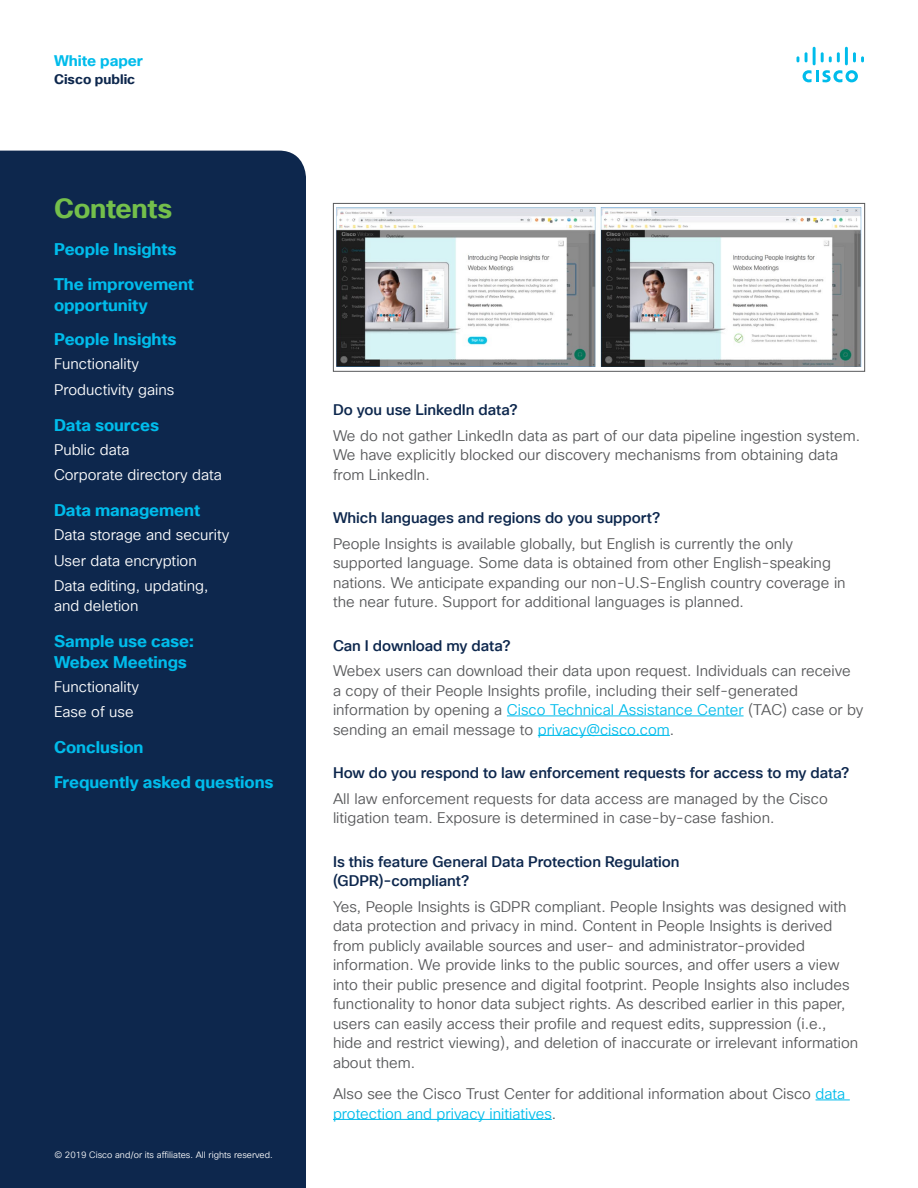
<style>
.page{position:relative;width:918px;height:1188px;background:#fff}
.page>*{position:absolute;margin:0;border:0;box-sizing:border-box;transform-origin:0 0}
.t1{font:700 27px "Cisco Sans TT";letter-spacing:-.01em;color:#74bf4b}
.t2{font:700 16.5px/34.5px "Cisco Sans TT";letter-spacing:-.005em;color:#00bceb}
.t3{font:15px/19.5px "Cisco Sans TT Light";color:#58595b}
.t4{font:500 15px/19.5px "Cisco Sans TT";letter-spacing:-.005em;color:#0d274d}
.t5{font:15px/25.5px "Cisco Sans TT Light";color:#fff}
.t6{font:700 15px "Cisco Sans TT";color:#00bceb}
.t7{font:700 13.5px "Cisco Sans TT";color:#0d274d}
.t8{font:9px "Cisco Sans TT Light";color:#fff}
.s1{color:#00bceb}
</style>
<div class="page">
<div style="left:0;top:151px;width:306px;height:1037px;background:#0d274d"></div>
<svg style="left:803px;top:70px;width:55px;height:12px"></svg>
<svg style="left:797px;top:56px;width:2px;height:6px"></svg>
<svg style="left:805px;top:52px;width:3px;height:10px"></svg>
<hr style="left:813px;top:47px;width:3px;height:18px;background:#00bceb">
<svg style="left:821px;top:52px;width:19px;height:10px"></svg>
<hr style="left:845px;top:47px;width:3px;height:18px;background:#00bceb">
<svg style="left:853px;top:52px;width:11px;height:10px"></svg>
<hr style="left:507px;top:716px;width:237px;height:1px;background:#00bceb">
<hr style="left:538px;top:735px;width:132px;height:1px;background:#00bceb">
<hr style="left:816px;top:1100px;width:34px;height:1px;background:#00bceb">
<hr style="left:333px;top:1119px;width:219px;height:1px;background:#00bceb">
<img style="left:336px;top:208px;width:526px;height:159px">
<div style="left:333px;top:203px;width:532px;height:169px;border:1px solid #58595b"></div>
<p class="t6" style="left:54px;top:50px;width:90px">White paper</p>
<p class="t7" style="left:54px;top:70px;width:83px">Cisco public</p>
<h1 class="t1" style="left:54px;top:190px;width:120px">Contents</h1>
<p class="t2" style="left:54px;top:232px;width:141px">People Insights<br>The improvement</p>
<p class="t2" style="left:54px;top:288px;width:124px">opportunity<br>People Insights</p>
<p class="t5" style="left:54px;top:351px;width:122px">Functionality<br>Productivity gains</p>
<p class="t2" style="left:54px;top:408px;width:107px">Data sources</p>
<p class="t5" style="left:54px;top:437px;width:169px">Public data<br>Corporate directory data</p>
<p class="t2" style="left:54px;top:493px;width:148px">Data management</p>
<p class="t5" style="left:54px;top:522px;width:177px">Data storage and security<br>User data encryption<br>Data editing, updating,</p>
<p class="t5" style="left:54px;top:593px;width:86px">and deletion</p>
<p class="t2" style="left:54px;top:631px;width:141px;line-height:21px">Sample use case:<br>Webex Meetings</p>
<p class="t5" style="left:54px;top:674px;width:87px">Functionality<br>Ease of use</p>
<p class="t2" style="left:54px;top:730px;width:221px">Conclusion<br>Frequently asked questions</p>
<p class="t8" style="left:54px;top:1149px;width:220px">© 2019 Cisco and/or its affiliates. All rights reserved.</p>
<p class="t4" style="left:333px;top:401px;width:186px">Do you use LinkedIn data?</p>
<p class="t3" style="left:333px;top:426px;width:529px">We do not gather LinkedIn data as part of our data pipeline ingestion system.<br>We have explicitly blocked our discovery mechanisms from obtaining data from LinkedIn.</p>
<p class="t4" style="left:333px;top:509px;width:329px">Which languages and regions do you support?</p>
<p class="t3" style="left:333px;top:534px;width:514px">People Insights is available globally, but English is currently the only supported language. Some data is obtained from other English-speaking nations. We anticipate expanding our non-U.S-English country coverage in the near future. Support for additional languages is planned.</p>
<p class="t4" style="left:333px;top:636px;width:179px">Can I download my data?</p>
<p class="t3" style="left:333px;top:662px;width:532px">Webex users can download their data upon request. Individuals can receive<br>a copy of their People Insights profile, including their self-generated information by opening a <span class="s1">Cisco Technical Assistance Center</span> (TAC) case or by sending an email message to <span class="s1">privacy@cisco.com</span>.</p>
<p class="t4" style="left:333px;top:764px;width:518px">How do you respond to law enforcement requests for access to my data?</p>
<p class="t3" style="left:333px;top:789px;width:496px">All law enforcement requests for data access are managed by the Cisco litigation team. Exposure is determined in case-by-case fashion.</p>
<p class="t4" style="left:333px;top:852px;width:348px">Is this feature General Data Protection Regulation (GDPR)-compliant?</p>
<p class="t3" style="left:333px;top:897px;width:527px">Yes, People Insights is GDPR compliant. People Insights was designed with data protection and privacy in mind. Content in People Insights is derived from publicly available sources and user- and administrator-provided information. We provide links to the public sources, and offer users a view into their public presence and digital footprint. People Insights also includes functionality to honor data subject rights. As described earlier in this paper, users can easily access their profile and request edits, suppression (i.e., hide and restrict viewing), and deletion of inaccurate or irrelevant information about them.</p>
<p class="t3" style="left:333px;top:1085px;width:514px">Also see the Cisco Trust Center for additional information about Cisco <span class="s1">data protection and privacy initiatives</span>.</p>
</div>
